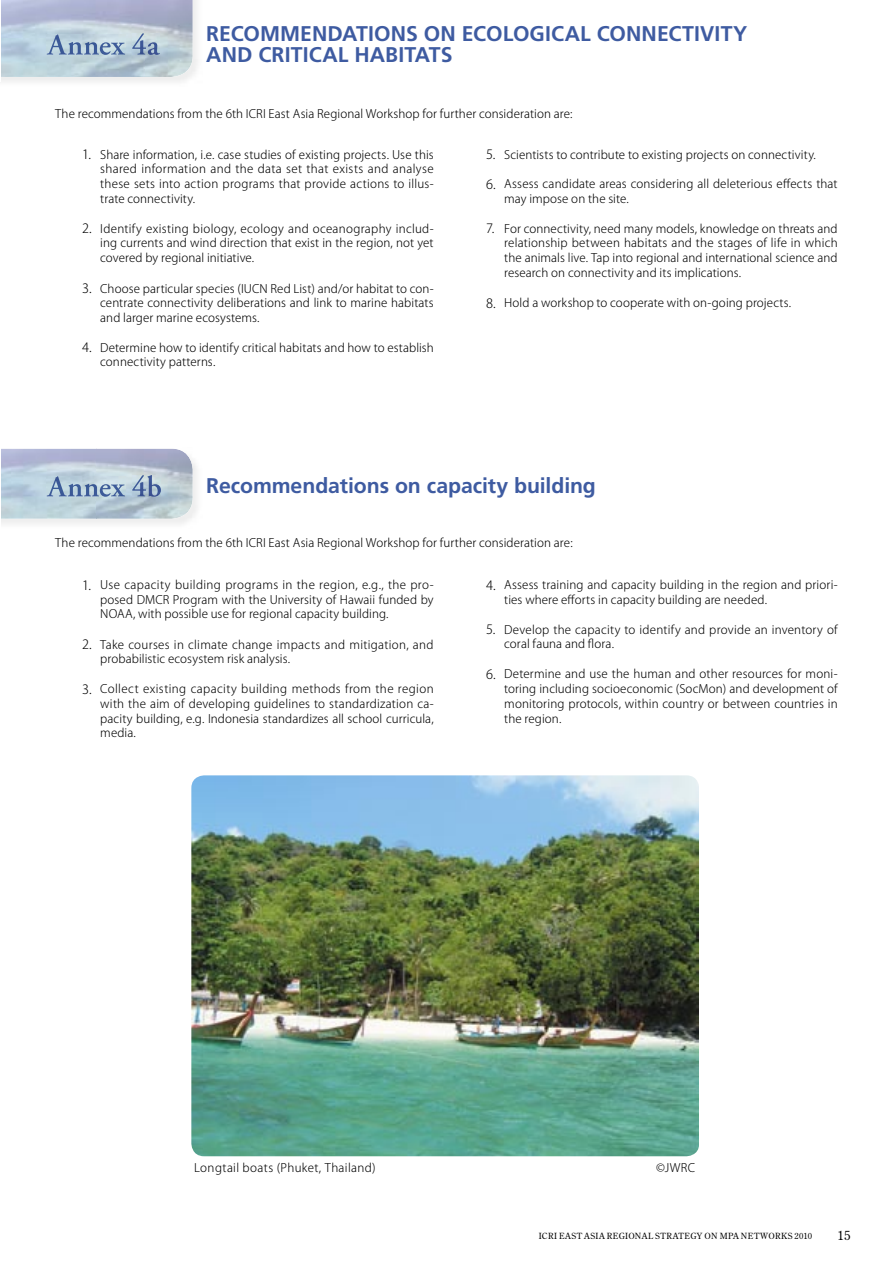
<style>
.page{position:relative;width:893px;height:1263px;background:#fff}
.page>*{position:absolute;margin:0;border:0;box-sizing:border-box;transform-origin:0 0}
.t1{font:700 21.3px/21.3px "Frutiger";color:#3e5ba1}
.t2{font:300 11.7px/14.7px "Koz Go Pro";letter-spacing:.01em;color:#000;text-align:justify}
.t3{font:300 11.7px "Koz Go Pro";letter-spacing:.03em;color:#000}
.t4{font:8.55px "Century Old Style Std";letter-spacing:.05em;color:#000}
.s1{font-size:12.75px}
.s2{font-family:"Hira Min Pro W3";font-size:12.75px}
</style>
<div class="page">
<img style="left:1px;top:0;width:192px;height:77px">
<img style="left:47px;top:34px;width:78px;height:21px">
<img style="left:132px;top:33px;width:28px;height:22px">
<img style="left:1px;top:449px;width:192px;height:70px">
<img style="left:47px;top:476px;width:78px;height:21px">
<img style="left:132px;top:475px;width:29px;height:22px">
<img style="left:191px;top:775px;width:507px;height:381px">
<h1 class="t1" style="left:206px;top:22px;width:543px">RECOMMENDATIONS ON ECOLOGICAL CONNECTIVITY<br>AND CRITICAL HABITATS</h1>
<p class="t2" style="left:55px;top:106px;width:519px">The recommendations from the 6th ICRI East Asia Regional Workshop for further consideration are:</p>
<p class="t2" style="left:100px;top:147px;width:335px;text-indent:-18px"><span class="s1">1.</span> Share information, i.e. case studies of existing projects. Use this shared information and the data set that exists and analyse these sets into action programs that provide actions to illus&shy;trate connectivity.</p>
<p class="t2" style="left:100px;top:222px;width:335px;text-indent:-18px"><span class="s1">2.</span> Identify existing biology, ecology and oceanography includ&shy;ing currents and wind direction that exist in the region, not yet covered by regional initiative.</p>
<p class="t2" style="left:100px;top:281px;width:335px;text-indent:-18px"><span class="s1">3.</span> Choose particular species (IUCN Red List) and/or habitat to con&shy;centrate connectivity deliberations and link to marine habitats and larger marine ecosystems.</p>
<p class="t2" style="left:100px;top:341px;width:335px;text-indent:-18px"><span class="s1">4.</span> Determine how to identify critical habitats and how to establish connectivity patterns.</p>
<p class="t2" style="left:486px;top:147px;width:331px"><span class="s1">5.</span> Scientists to contribute to existing projects on connectivity.</p>
<p class="t2" style="left:504px;top:177px;width:335px;text-indent:-18px"><span class="s1">6.</span> Assess candidate areas considering all deleterious effects that may impose on the site.</p>
<p class="t2" style="left:504px;top:221px;width:335px;text-indent:-18px"><span class="s1">7.</span> For connectivity, need many models, knowledge on threats and relationship between habitats and the stages of life in which the animals live. Tap into regional and international science and research on connectivity and its implications.</p>
<p class="t2" style="left:486px;top:296px;width:306px"><span class="s1">8.</span> Hold a workshop to cooperate with on-going projects.</p>
<h1 class="t1" style="left:206px;top:475px;width:391px">Recommendations on capacity building</h1>
<p class="t2" style="left:55px;top:536px;width:519px">The recommendations from the 6th ICRI East Asia Regional Workshop for further consideration are:</p>
<p class="t2" style="left:100px;top:578px;width:335px;text-indent:-18px"><span class="s1">1.</span> Use capacity building programs in the region, e.g., the pro&shy;posed DMCR Program with the University of Hawaii funded by NOAA, with possible use for regional capacity building.</p>
<p class="t2" style="left:100px;top:637px;width:335px;text-indent:-18px"><span class="s1">2.</span> Take courses in climate change impacts and mitigation, and probabilistic ecosystem risk analysis.</p>
<p class="t2" style="left:100px;top:682px;width:335px;text-indent:-18px"><span class="s1">3.</span> Collect existing capacity building methods from the region with the aim of developing guidelines to standardization ca&shy;pacity building, e.g. Indonesia standardizes all school curricula, media.</p>
<p class="t2" style="left:504px;top:578px;width:335px;text-indent:-18px"><span class="s1">4.</span> Assess training and capacity building in the region and priori&shy;ties where efforts in capacity building are needed.</p>
<p class="t2" style="left:504px;top:622px;width:335px;text-indent:-18px"><span class="s1">5.</span> Develop the capacity to identify and provide an inventory of coral fauna and flora.</p>
<p class="t2" style="left:504px;top:667px;width:335px;text-indent:-18px"><span class="s1">6.</span> Determine and use the human and other resources for moni&shy;toring including socioeconomic (SocMon) and development of monitoring protocols, within country or between countries in the region.</p>
<p class="t3" style="left:194px;top:1160px;width:183px">Longtail boats (Phuket, Thailand)</p>
<p class="t2" style="left:656px;top:1161px;width:41px">©JWRC</p>
<p class="t4" style="left:539px;top:1230px;width:313px">ICRI EAST ASIA REGIONAL STRATEGY ON MPA NETWORKS 2010<span class="s2">　　</span><span class="s1">15</span></p>
</div>
